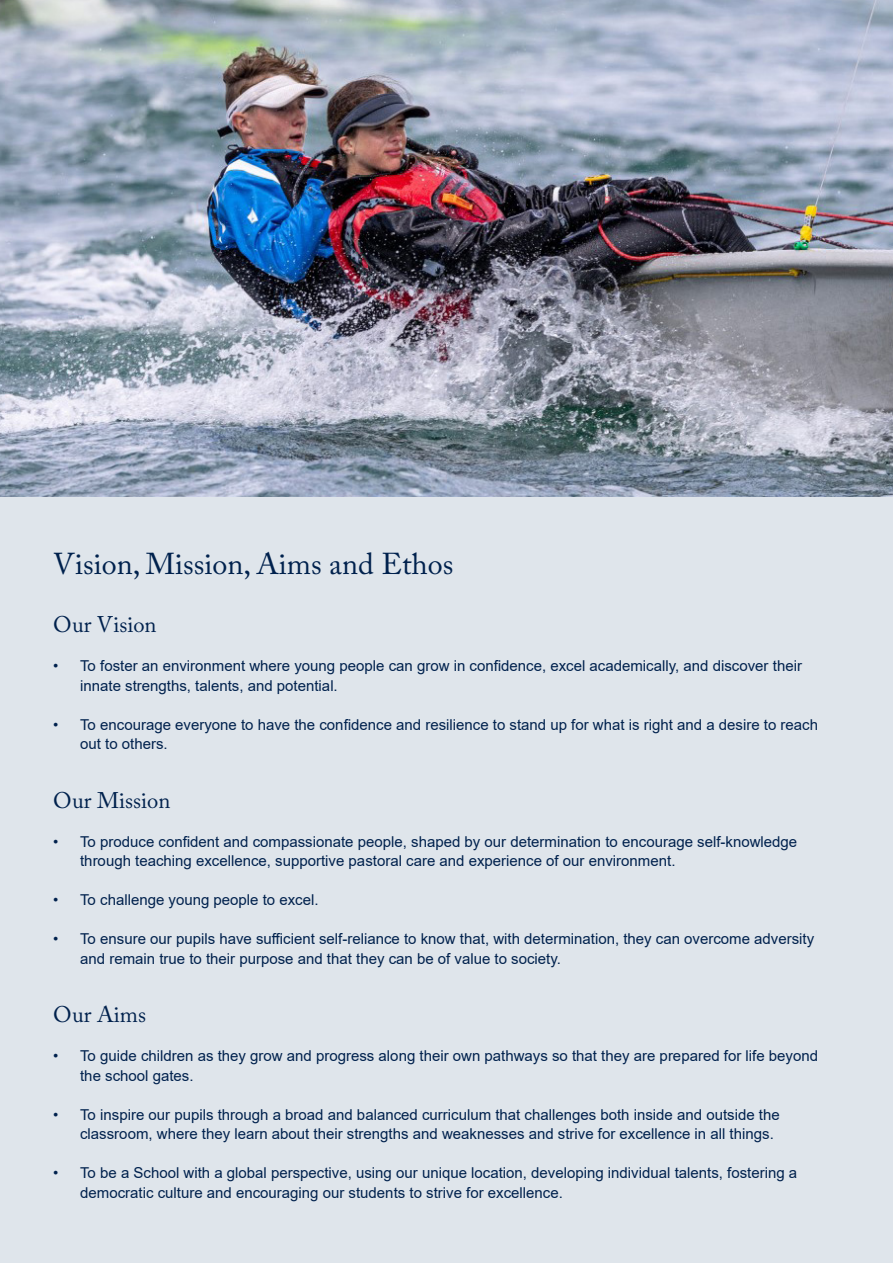
<style>
.page{position:relative;width:893px;height:1263px;background:#fff}
.page>*{position:absolute;margin:0;border:0;box-sizing:border-box;transform-origin:0 0}
.t1{font:30px "Adobe Caslon Pro";color:#00214d}
.t2{font:22.5px "Adobe Caslon Pro";color:#00214d}
.t3{font:15px/19.5px "Arial";color:#00214d}
</style>
<div class="page">
<img style="left:0;top:0;width:893px;height:497px">
<div style="left:0;top:497px;width:893px;height:766px;background:#dfe5eb"></div>
<p class="t1" style="left:53px;top:546px;width:402px">Vision, Mission, Aims and Ethos</p>
<p class="t2" style="left:53px;top:611px;width:105px">Our Vision</p>
<p class="t3" style="left:80px;top:656px;width:723px;text-indent:-27px">• To foster an environment where young people can grow in confidence, excel academically, and discover their innate strengths, talents, and potential.</p>
<p class="t3" style="left:80px;top:714px;width:739px;text-indent:-27px">• To encourage everyone to have the confidence and resilience to stand up for what is right and a desire to reach out to others.</p>
<p class="t2" style="left:53px;top:787px;width:119px">Our Mission</p>
<p class="t3" style="left:80px;top:831px;width:719px;text-indent:-27px">• To produce confident and compassionate people, shaped by our determination to encourage self-knowledge through teaching excellence, supportive pastoral care and experience of our environment.</p>
<p class="t3" style="left:53px;top:890px;width:267px">• To challenge young people to excel.</p>
<p class="t3" style="left:80px;top:929px;width:736px;text-indent:-27px">• To ensure our pupils have sufficient self-reliance to know that, with determination, they can overcome adversity and remain true to their purpose and that they can be of value to society.</p>
<p class="t2" style="left:53px;top:1001px;width:94px">Our Aims</p>
<p class="t3" style="left:80px;top:1046px;width:739px;text-indent:-27px">• To guide children as they grow and progress along their own pathways so that they are prepared for life beyond the school gates.</p>
<p class="t3" style="left:80px;top:1104px;width:701px;text-indent:-27px">• To inspire our pupils through a broad and balanced curriculum that challenges both inside and outside the classroom, where they learn about their strengths and weaknesses and strive for excellence in all things.</p>
<p class="t3" style="left:80px;top:1163px;width:719px;text-indent:-27px">• To be a School with a global perspective, using our unique location, developing individual talents, fostering a democratic culture and encouraging our students to strive for excellence.</p>
</div>
